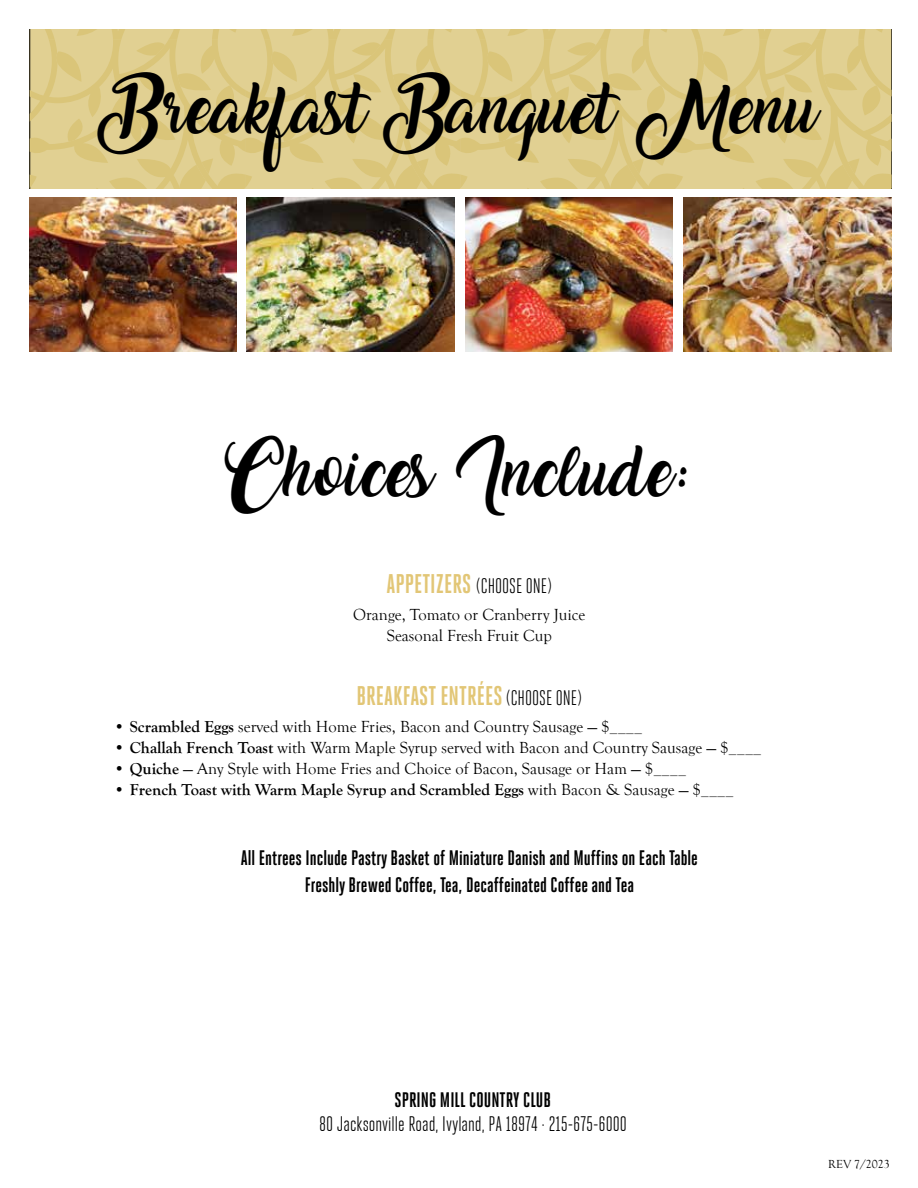
<style>
.page{position:relative;width:918px;height:1188px;background:#fff}
.page>*{position:absolute;margin:0;border:0;box-sizing:border-box;transform-origin:0 0}
.t1{font:45px "Amarillo";color:#000}
.t2{font:700 27px "Heroic Condensed";color:#e2c676}
.t3{font:700 21px/27px "Heroic Condensed";color:#000;text-align:center}
.t4{font:21px "Heroic Condensed";color:#000}
.t5{font:16.5px/21px "Goudy Old Style T";color:#000;text-align:center}
.t6{font:700 16.5px "Goudy Old Style T";color:#000}
.t7{font:12px "Goudy Old Style T";color:#000}
.s1{font-weight:700;font-size:27px;color:#e2c676}
.s2{font-weight:400;font-size:21px;color:#000}
.s3{font-weight:700}
.s4{font-family:"Goudy Old Style"}
.s5{font-weight:400}
.s6{font-family:"Goudy Old Style";font-weight:400}
</style>
<div class="page">
<svg style="left:30px;top:29px;width:862px;height:160px;background:#decc89"></svg>
<img style="left:29px;top:197px;width:208px;height:155px">
<img style="left:465px;top:197px;width:208px;height:155px">
<img style="left:247px;top:197px;width:208px;height:155px">
<img style="left:684px;top:197px;width:208px;height:155px">
<h1 class="t1" style="left:103px;top:91px;width:716px">Breakfast Banquet Menu</h1>
<h1 class="t1" style="left:221px;top:454px;width:468px">Choices Include:</h1>
<p class="t4" style="left:386px;top:574px;width:167px"><span class="s1">APPETIZERS</span> (CHOOSE ONE)</p>
<p class="t5" style="left:353px;top:604px;width:234px">Orange, Tomato or Cranberry Juice<br>Seasonal Fresh Fruit Cup</p>
<h2 class="t2" style="left:356px;top:681px;width:227px">BREAKFAST ENTRÉES <span class="s2">(CHOOSE ONE)</span></h2>
<p class="t5" style="left:114px;top:717px;width:530px">• <span class="s3">Scrambled Eggs</span> served with Home Fries, Bacon and Country Sausage — $<span class="s4">____</span></p>
<p class="t5" style="left:114px;top:738px;width:649px">• <span class="s3">Challah French Toast</span> with Warm Maple Syrup served with Bacon and Country Sausage — $<span class="s4">____</span></p>
<p class="t5" style="left:114px;top:759px;width:574px">• <span class="s3">Quiche</span> — Any Style with Home Fries and Choice of Bacon, Sausage or Ham — $<span class="s4">____</span></p>
<p class="t6" style="left:114px;top:781px;width:621px"><span class="s5">•</span> French Toast with Warm Maple Syrup and Scrambled Eggs <span class="s5">with Bacon &amp; Sausage — $</span><span class="s6">____</span></p>
<p class="t3" style="left:241px;top:844px;width:459px">All Entrees Include Pastry Basket of Miniature Danish and Muffins on Each Table<br>Freshly Brewed Coffee, Tea, Decaffeinated Coffee and Tea</p>
<p class="t3" style="left:395px;top:1087px;width:158px">SPRING MILL COUNTRY CLUB</p>
<p class="t4" style="left:319px;top:1112px;width:309px">80 Jacksonville Road, Ivyland, PA 18974 · 215-675-6000</p>
<p class="t7" style="left:828px;top:1158px;width:63px">REV 7/2023</p>
</div>
